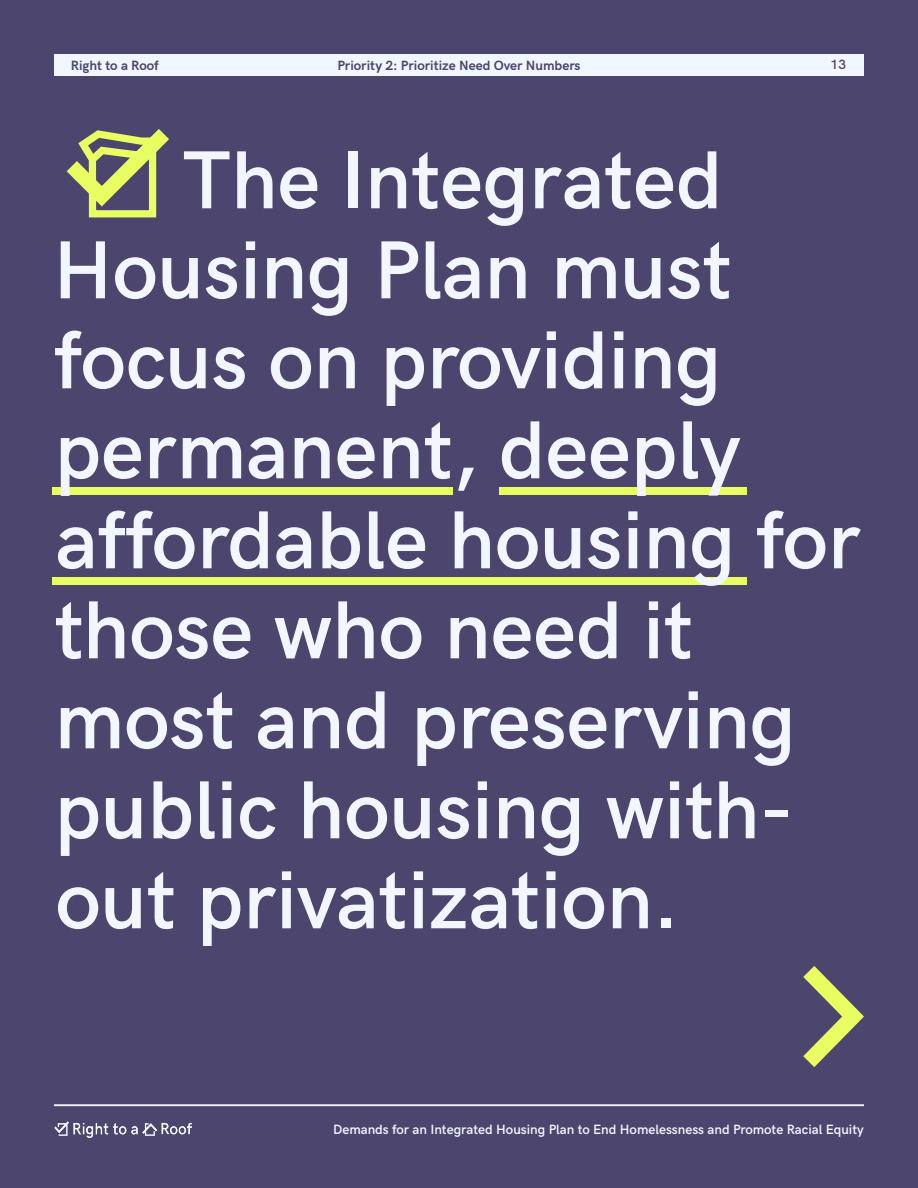
<style>
.page{position:relative;width:918px;height:1188px;background:#4c466e}
.page>*{position:absolute;margin:0;border:0;box-sizing:border-box;transform-origin:0 0}
.t1{font:600 82.5px/90px "HK Grotesk";color:#f2f7ff}
.t2{font:600 13.5px "HK Grotesk";color:#f2f7ff}
.t3{font:700 13.5px "HK Grotesk";color:#4c466e}
.t4{font:600 13.5px "HK Grotesk";color:#4c466e}
</style>
<div class="page">
<hr style="left:54px;top:1104px;width:810px;height:2px;background:#f2f7ff">
<img style="left:54px;top:1122px;width:138px;height:15px">
<div style="left:54px;top:54px;width:810px;height:21px;background:#f2f7ff"></div>
<svg style="left:67px;top:129px;width:102px;height:88px"></svg>
<svg style="left:803px;top:966px;width:61px;height:101px"></svg>
<div style="left:52px;top:488px;width:401px;height:7px;background:#e9ff61"></div>
<div style="left:500px;top:488px;width:247px;height:7px;background:#e9ff61"></div>
<div style="left:52px;top:578px;width:695px;height:7px;background:#e9ff61"></div>
<p class="t3" style="left:71px;top:55px;width:90px">Right to a Roof</p>
<p class="t3" style="left:337px;top:55px;width:245px">Priority 2: Prioritize Need Over Numbers</p>
<p class="t4" style="left:831px;top:55px;width:17px">13</p>
<p class="t1" style="left:53px;top:129px;width:809px;text-indent:130px">The Integrated<br>Housing Plan must focus on providing permanent, deeply affordable housing for those who need it most and preserving public housing with&shy;out privatization.</p>
<p class="t2" style="left:333px;top:1119px;width:532px">Demands for an Integrated Housing Plan to End Homelessness and Promote Racial Equity</p>
</div>
